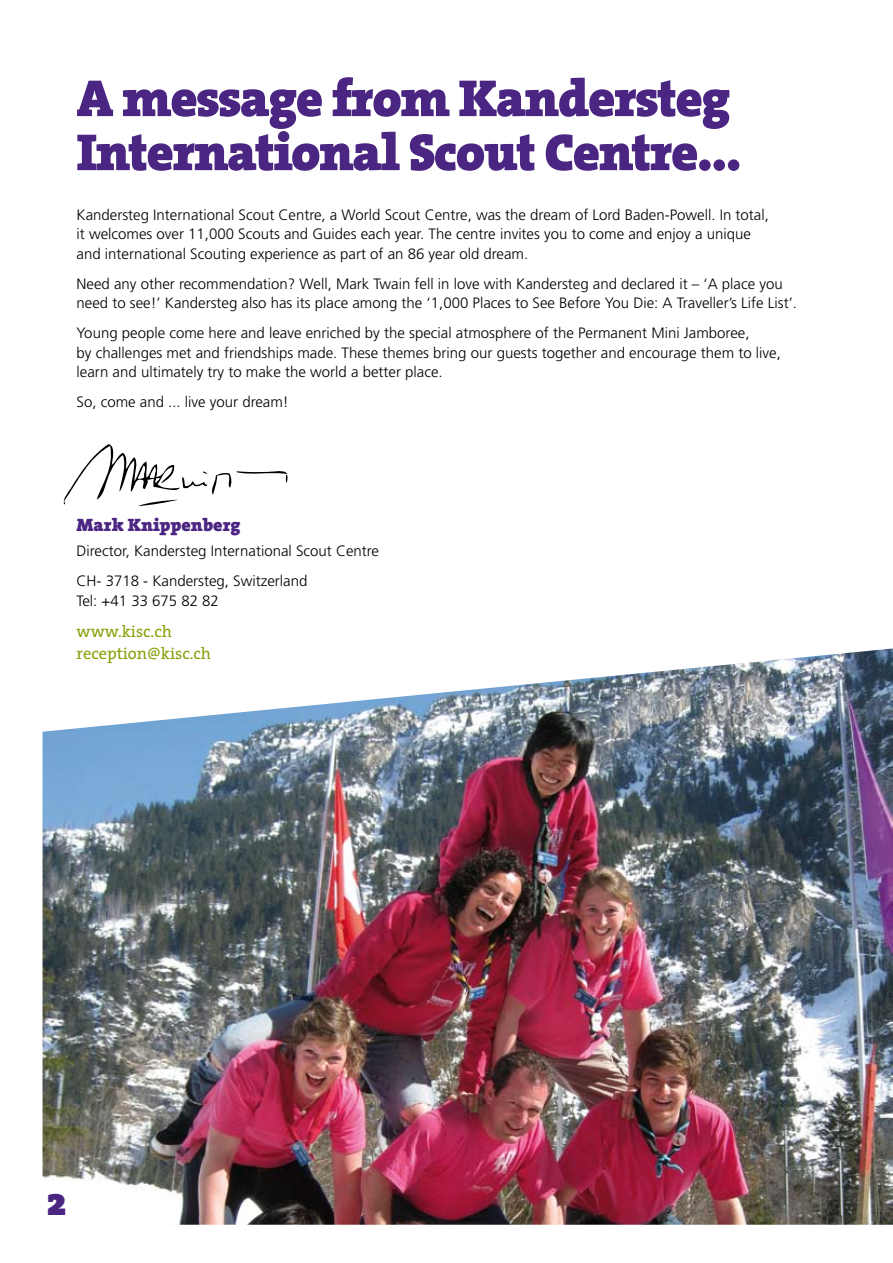
<style>
.page{position:relative;width:893px;height:1263px;background:#fff}
.page>*{position:absolute;margin:0;border:0;box-sizing:border-box;transform-origin:0 0}
.t1{font:900 52.5px/54px "The Serif";letter-spacing:-.03em;color:#4b2582}
.t2{font:900 40.5px "The Serif";color:#4b2582}
.t3{font:900 18px "The Serif";color:#4b2582}
.t4{font:16.5px/21.6px "The Serif";color:#86a20b}
.t5{font:300 15px/19.5px "Frutiger";color:#000}
</style>
<div class="page">
<img style="left:43px;top:648px;width:850px;height:577px">
<svg style="left:64px;top:444px;width:224px;height:62px"></svg>
<h1 class="t1" style="left:77px;top:72px;width:666px">A message from Kandersteg<br>International Scout Centre…</h1>
<p class="t5" style="left:77px;top:205px;width:694px">Kandersteg International Scout Centre, a World Scout Centre, was the dream of Lord Baden-Powell. In total, it welcomes over 11,000 Scouts and Guides each year. The centre invites you to come and enjoy a unique and international Scouting experience as part of an 86 year old dream.</p>
<p class="t5" style="left:77px;top:274px;width:722px">Need any other recommendation? Well, Mark Twain fell in love with Kandersteg and declared it – ‘A place you need to see!’ Kandersteg also has its place among the ‘1,000 Places to See Before You Die: A Traveller’s Life List’.</p>
<p class="t5" style="left:77px;top:323px;width:706px">Young people come here and leave enriched by the special atmosphere of the Permanent Mini Jamboree,<br>by challenges met and friendships made. These themes bring our guests together and encourage them to live, learn and ultimately try to make the world a better place.</p>
<p class="t5" style="left:77px;top:392px;width:214px">So, come and ... live your dream!</p>
<p class="t3" style="left:77px;top:513px;width:165px">Mark Knippenberg</p>
<p class="t5" style="left:77px;top:536px;width:304px;line-height:30px">Director, Kandersteg International Scout Centre<br>CH- 3718 - Kandersteg, Switzerland</p>
<p class="t5" style="left:77px;top:591px;width:144px">Tel: +41 33 675 82 82</p>
<p class="t4" style="left:77px;top:621px;width:136px">www.kisc.ch reception@kisc.ch</p>
<h2 class="t2" style="left:47px;top:1175px;width:21px">2</h2>
</div>
